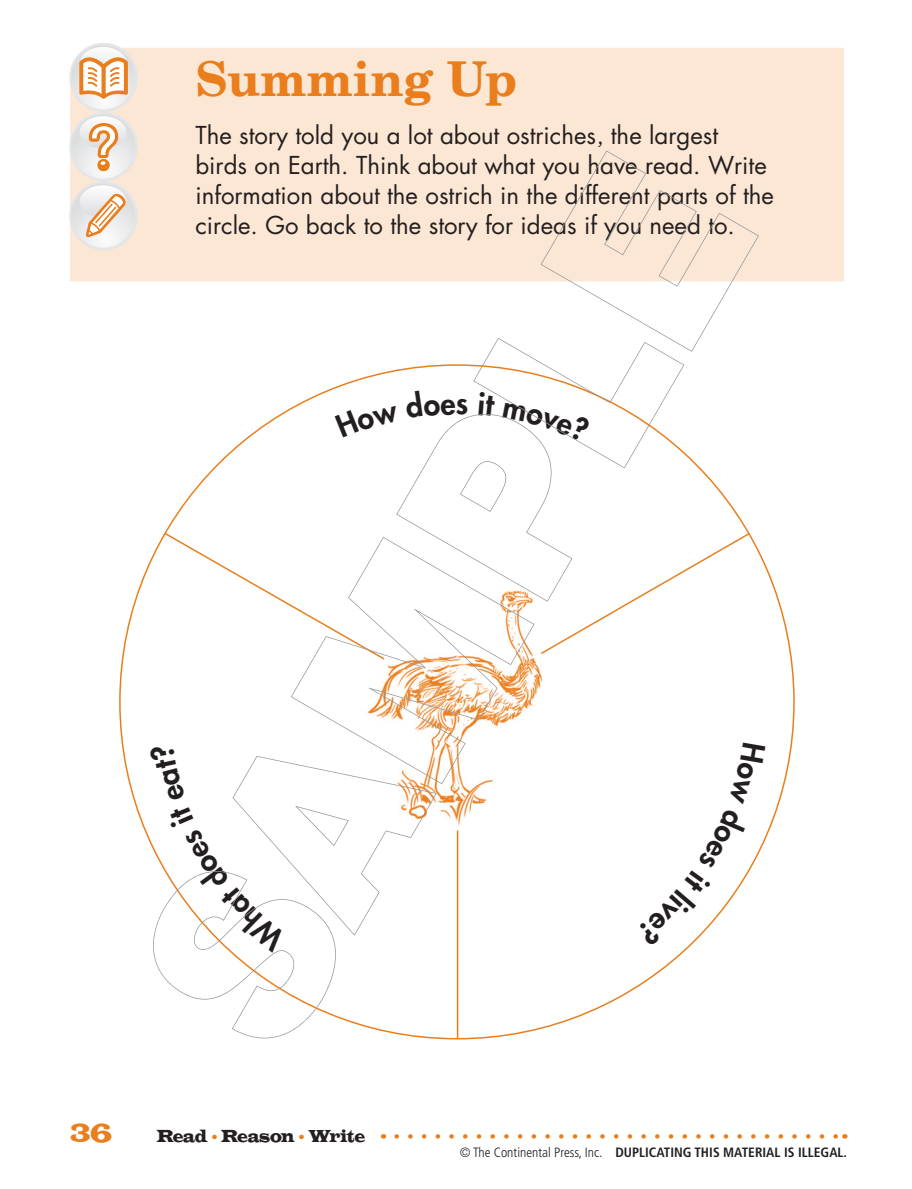
<style>
.page{position:relative;width:912px;height:1189px;background:#fff}
.page>*{position:absolute;margin:0;border:0;box-sizing:border-box;transform-origin:0 0}
.Page_title{font:700 48px "Century Sch L";color:#ea7e1d}
.t1{font:27px "Indubitably";color:#ea7e1d}
.Direction{font:24px/30px "CP Futura";color:#231f20}
.t2{font:18px "Indubitably";letter-spacing:-.015em;color:#231f20}
.t3{font:700 condensed 13.5px "Frutiger";color:#231f20}
.s1{font-size:12px;color:#ea7e1d}
.s2{font-weight:300}
</style>
<div class="page">
<svg style="left:396px;top:1134px;width:441px;height:4px"></svg>
<img style="left:437px;top:661px;width:106px;height:183px">
<hr style="left:456px;top:830px;width:2px;height:208px;background:#ea7e1d">
<div style="left:70px;top:48px;width:773px;height:233px;background:#fce7d4"></div>
<div style="left:69px;top:43px;width:69px;height:69px;background:#e4e5e7;border-radius:50%"></div>
<svg style="left:71px;top:45px;width:64px;height:64px"></svg>
<svg style="left:79px;top:47px;width:49px;height:52px"></svg>
<div style="left:69px;top:112px;width:69px;height:69px;background:#e4e5e7;border-radius:50%"></div>
<div style="left:71px;top:114px;width:64px;height:65px;background:#e0e1e3;border-radius:32px"></div>
<div style="left:69px;top:181px;width:69px;height:69px;background:#e4e5e7;border-radius:50%"></div>
<svg style="left:71px;top:184px;width:64px;height:64px"></svg>
<svg style="left:80px;top:116px;width:50px;height:122px"></svg>
<svg style="left:291px;top:661px;width:243px;height:123px"></svg>
<svg style="left:540px;top:150px;width:218px;height:188px;fill:#fce7d4"></svg>
<svg style="left:163px;top:338px;width:587px;height:323px"></svg>
<svg style="left:688px;top:837px;width:77px;height:109px"></svg>
<svg style="left:149px;top:745px;width:288px;height:293px"></svg>
<p class="Page_title" style="left:195px;top:48px;width:323px">Summing Up</p>
<p class="Direction" style="left:195px;top:120px;width:579px">The story told you a lot about ostriches, the largest birds on Earth. Think about what you have read. Write information about the ostrich in the different parts of the circle. Go back to the story for ideas if you need to.</p>
<p class="t1" style="left:71px;top:1117px;width:42px">36</p>
<p class="t2" style="left:156px;top:1125px;width:210px">Read <span class="s1">•</span> Reason <span class="s1">•</span> Write</p>
<p class="t3" style="left:460px;top:1144px;width:388px"><span class="s2">© The Continental Press, Inc.</span> DUPLICATING THIS MATERIAL IS ILLEGAL.</p>
</div>
